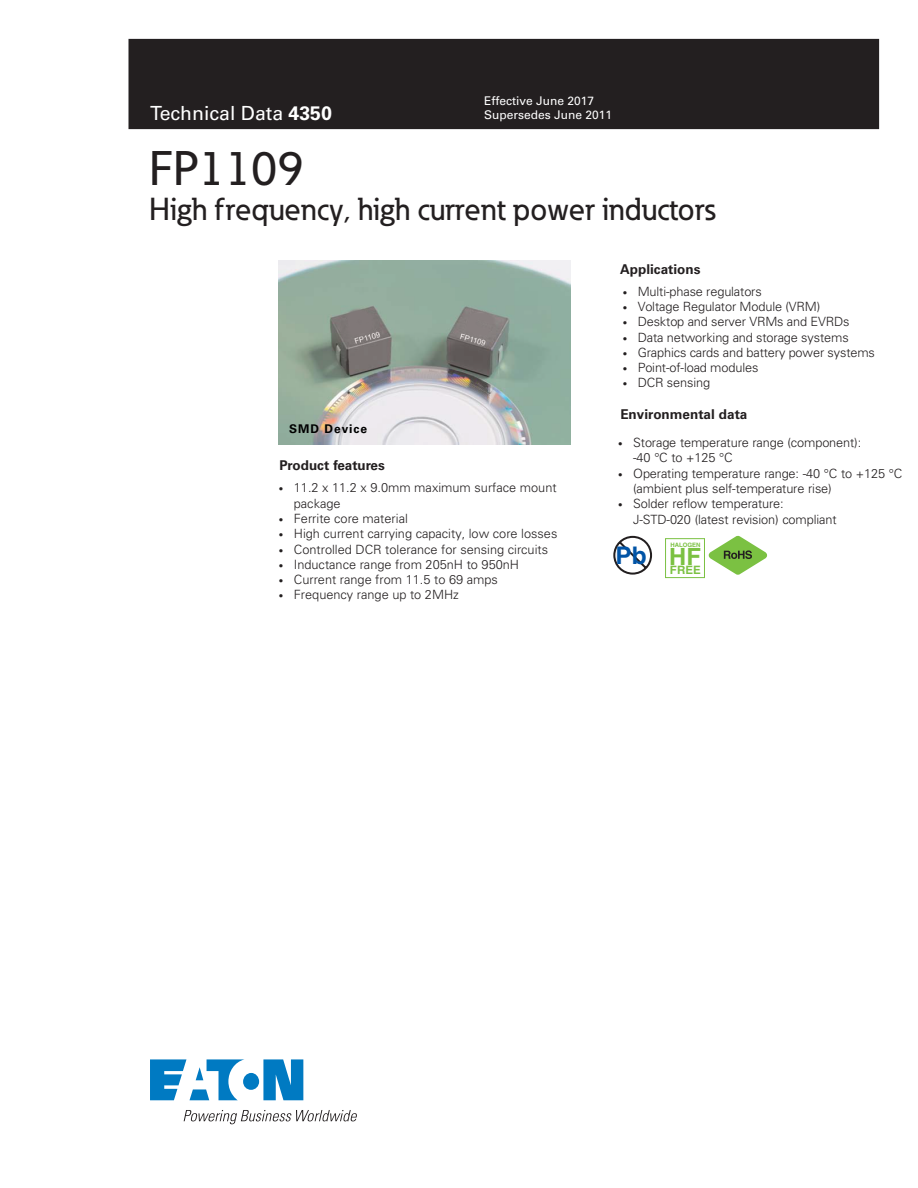
<style>
.page{position:relative;width:918px;height:1188px;background:#fff}
.page>*{position:absolute;margin:0;border:0;box-sizing:border-box;transform-origin:0 0}
.t1{font:500 48px "Eaton";color:#231f20}
.t2{font:500 31.5px "Eaton";color:#231f20}
.t3{font:700 24.3px "Helvetica";color:#0154a6}
.t4{font:700 23.7px "Helvetica";color:#7bc142}
.t5{font:19.5px "Univers LT Std";color:#fff}
.t6{font:700 13.5px "Univers LT Std";color:#231f20}
.t7{font:300 12.75px/15.3px "Univers";letter-spacing:-.01em;color:#231f20}
.t8{font:12px/14.4px "Univers LT Std";color:#fff}
.t9{font:700 12px "Univers";letter-spacing:.075em;color:#000}
.t10{font:700 11.55px "Helvetica";color:#7bc142}
.t11{font:700 6px "Helvetica";color:#7bc142}
.s1{font-weight:700}
.s2{font-size:9px}
</style>
<div class="page">
<div style="left:129px;top:39px;width:750px;height:90px;background:#231f20"></div>
<svg style="left:150px;top:1059px;width:153px;height:41px"></svg>
<svg style="left:184px;top:1110px;width:173px;height:14px"></svg>
<svg style="left:613px;top:536px;width:39px;height:39px"></svg>
<svg style="left:709px;top:536px;width:58px;height:39px"></svg>
<div style="left:665px;top:538px;width:40px;height:40px;border:1px solid #7bc142"></div>
<img style="left:278px;top:261px;width:293px;height:184px">
<h3 class="t5" style="left:150px;top:102px;width:183px">Technical Data <span class="s1">4350</span></h3>
<p class="t8" style="left:484px;top:93px;width:130px">Effective June 2017<br>Supersedes June 2011</p>
<h1 class="t1" style="left:149px;top:138px;width:156px">FP1109</h1>
<h2 class="t2" style="left:149px;top:190px;width:568px">High frequency, high current power inductors</h2>
<p class="t6" style="left:620px;top:261px;width:82px">Applications</p>
<p class="t9" style="left:289px;top:422px;width:79px">SMD Device</p>
<p class="t6" style="left:279px;top:458px;width:107px">Product features</p>
<p class="t7" style="left:294px;top:480px;width:264px;text-indent:-15px"><span class="s2">•</span> 11.2 x 11.2 x 9.0mm maximum surface mount package</p>
<p class="t7" style="left:279px;top:511px;width:131px"><span class="s2">•</span> Ferrite core material</p>
<p class="t7" style="left:279px;top:526px;width:280px"><span class="s2">•</span> High current carrying capacity, low core losses</p>
<p class="t7" style="left:279px;top:541px;width:271px"><span class="s2">•</span> Controlled DCR tolerance for sensing circuits</p>
<p class="t7" style="left:279px;top:557px;width:242px"><span class="s2">•</span> Inductance range from 205nH to 950nH</p>
<p class="t7" style="left:279px;top:572px;width:221px"><span class="s2">•</span> Current range from 11.5 to 69 amps</p>
<p class="t7" style="left:279px;top:587px;width:182px"><span class="s2">•</span> Frequency range up to 2MHz</p>
<p class="t7" style="left:623px;top:283px;width:141px"><span class="s2">•</span> Multi-phase regulators</p>
<p class="t7" style="left:623px;top:299px;width:199px"><span class="s2">•</span> Voltage Regulator Module (VRM)</p>
<p class="t7" style="left:623px;top:314px;width:229px"><span class="s2">•</span> Desktop and server VRMs and EVRDs</p>
<p class="t7" style="left:623px;top:329px;width:228px"><span class="s2">•</span> Data networking and storage systems</p>
<p class="t7" style="left:623px;top:345px;width:254px"><span class="s2">•</span> Graphics cards and battery power systems</p>
<p class="t7" style="left:623px;top:360px;width:137px"><span class="s2">•</span> Point-of-load modules</p>
<p class="t7" style="left:623px;top:375px;width:89px"><span class="s2">•</span> DCR sensing</p>
<p class="t6" style="left:620px;top:407px;width:129px">Environmental data</p>
<p class="t7" style="left:633px;top:435px;width:230px;text-indent:-15px"><span class="s2">•</span> Storage temperature range (component): -40 °C to +125 °C</p>
<p class="t7" style="left:633px;top:466px;width:271px;text-indent:-15px"><span class="s2">•</span> Operating temperature range: -40 °C to +125 °C (ambient plus self-temperature rise)</p>
<p class="t7" style="left:633px;top:496px;width:205px;text-indent:-15px"><span class="s2">•</span> Solder reflow temperature:<br>J-STD-020 (latest revision) compliant</p>
<h3 class="t3" style="left:616px;top:540px;width:33px">Pb</h3>
<p class="t11" style="left:670px;top:541px;width:32px">HALOGEN</p>
<h3 class="t4" style="left:669px;top:542px;width:33px">HF</h3>
<p class="t10" style="left:670px;top:563px;width:32px">FREE</p>
</div>
